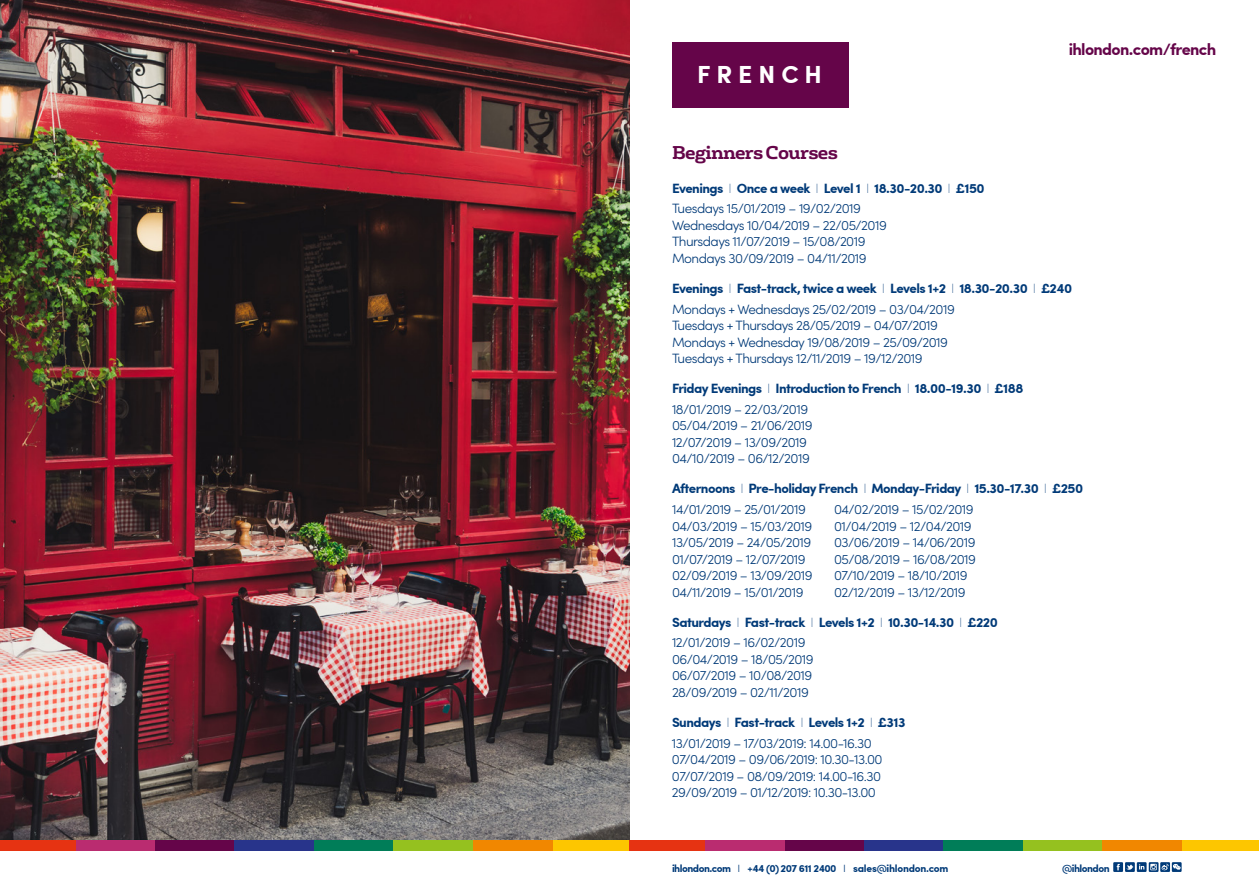
<style>
.page{position:relative;width:1259px;height:893px;background:#fff}
.page>*{position:absolute;margin:0;border:0;box-sizing:border-box;transform-origin:0 0}
.t1{font:700 24.75px "Sofia Pro";letter-spacing:.24em;color:#fff}
.t2{font:700 18px "FS Rufus";letter-spacing:-.04em;color:#650549}
.t3{font:700 16.5px "Sofia Pro";letter-spacing:-.04em;color:#650549}
.t4{font:300 13.5px/16.5px "Sofia Pro";letter-spacing:-.04em;color:#003a78}
.t5{font:700 13.5px/20.7px "Sofia Pro";letter-spacing:-.04em;color:#003a78}
.t6{font:700 10.5px "Sofia Pro";letter-spacing:-.05em;color:#003a78}
.s1{font-weight:200}
.s2{font-weight:300}
.s3{font-weight:700}
</style>
<div class="page">
<img style="left:0;top:0;width:629px;height:840px">
<svg style="left:1113px;top:862px;width:67px;height:10px"></svg>
<div style="left:76px;top:840px;width:80px;height:10px;background:#ba2c70"></div>
<div style="left:0;top:840px;width:76px;height:10px;background:#e63312"></div>
<div style="left:156px;top:840px;width:78px;height:10px;background:#650549"></div>
<div style="left:234px;top:840px;width:80px;height:10px;background:#28348b"></div>
<div style="left:314px;top:840px;width:79px;height:10px;background:#007d58"></div>
<div style="left:393px;top:840px;width:80px;height:10px;background:#95c11f"></div>
<div style="left:473px;top:840px;width:80px;height:10px;background:#f18700"></div>
<div style="left:553px;top:840px;width:76px;height:10px;background:#fdc600"></div>
<div style="left:705px;top:840px;width:80px;height:10px;background:#ba2c70"></div>
<div style="left:629px;top:840px;width:76px;height:10px;background:#e63312"></div>
<div style="left:785px;top:840px;width:78px;height:10px;background:#650549"></div>
<div style="left:863px;top:840px;width:80px;height:10px;background:#28348b"></div>
<div style="left:943px;top:840px;width:80px;height:10px;background:#007d58"></div>
<div style="left:1023px;top:840px;width:79px;height:10px;background:#95c11f"></div>
<div style="left:1102px;top:840px;width:80px;height:10px;background:#f18700"></div>
<div style="left:1182px;top:840px;width:77px;height:10px;background:#fdc600"></div>
<div style="left:672px;top:43px;width:176px;height:65px;background:#650549"></div>
<h1 class="t1" style="left:697px;top:56px;width:126px">FRENCH</h1>
<p class="t3" style="left:1068px;top:37px;width:149px">ihlondon.com/french</p>
<h2 class="t2" style="left:672px;top:137px;width:167px">Beginners Courses</h2>
<p class="t5" style="left:672px;top:177px;width:314px">Evenings <span class="s1">I</span> Once a week <span class="s1">I</span> Level 1 <span class="s1">I</span> 18.30-20.30 <span class="s1">I</span> £150<br><span class="s2">Tuesdays 15/01/2019 – 19/02/2019</span></p>
<p class="t4" style="left:672px;top:216px;width:216px">Wednesdays 10/04/2019 – 22/05/2019<br>Thursdays 11/07/2019 – 15/08/2019<br>Mondays 30/09/2019 – 04/11/2019</p>
<p class="t5" style="left:672px;top:277px;width:402px">Evenings <span class="s1">I</span> Fast-track, twice a week <span class="s1">I</span> Levels 1+2 <span class="s1">I</span> 18.30-20.30 <span class="s1">I</span> £240<br><span class="s2">Mondays + Wednesdays 25/02/2019 – 03/04/2019</span></p>
<p class="t4" style="left:672px;top:316px;width:277px">Tuesdays + Thursdays 28/05/2019 – 04/07/2019<br>Mondays + Wednesday 19/08/2019 – 25/09/2019<br>Tuesdays + Thursdays 12/11/2019 – 19/12/2019</p>
<p class="t5" style="left:672px;top:377px;width:353px">Friday Evenings <span class="s1">I</span> Introduction to French <span class="s1">I</span> 18.00-19.30 <span class="s1">I</span> £188<br><span class="s2">18/01/2019 – 22/03/2019</span></p>
<p class="t4" style="left:672px;top:417px;width:142px">05/04/2019 – 21/06/2019<br>12/07/2019 – 13/09/2019<br>04/10/2019 – 06/12/2019</p>
<p class="t5" style="left:672px;top:478px;width:413px">Afternoons <span class="s1">I</span> Pre-holiday French <span class="s1">I</span> Monday-Friday <span class="s1">I</span> 15.30-17.30 <span class="s1">I</span> £250<br><span class="s2">14/01/2019 – 25/01/2019</span></p>
<p class="t4" style="left:834px;top:500px;width:141px">04/02/2019 – 15/02/2019</p>
<p class="t4" style="left:672px;top:517px;width:142px">04/03/2019 – 15/03/2019</p>
<p class="t4" style="left:834px;top:517px;width:139px">01/04/2019 – 12/04/2019</p>
<p class="t4" style="left:672px;top:533px;width:141px">13/05/2019 – 24/05/2019</p>
<p class="t4" style="left:834px;top:533px;width:143px">03/06/2019 – 14/06/2019</p>
<p class="t4" style="left:672px;top:550px;width:135px">01/07/2019 – 12/07/2019</p>
<p class="t4" style="left:834px;top:550px;width:143px">05/08/2019 – 16/08/2019</p>
<p class="t4" style="left:672px;top:566px;width:142px">02/09/2019 – 13/09/2019</p>
<p class="t4" style="left:834px;top:566px;width:135px">07/10/2019 – 18/10/2019</p>
<p class="t4" style="left:672px;top:583px;width:133px">04/11/2019 – 15/01/2019</p>
<p class="t4" style="left:834px;top:583px;width:133px">02/12/2019 – 13/12/2019</p>
<p class="t5" style="left:672px;top:611px;width:327px">Saturdays <span class="s1">I</span> Fast-track <span class="s1">I</span> Levels 1+2 <span class="s1">I</span> 10.30-14.30 <span class="s1">I</span> £220<br><span class="s2">12/01/2019 – 16/02/2019</span></p>
<p class="t4" style="left:672px;top:650px;width:143px;text-align:justify">06/04/2019 – 18/05/2019<br>06/07/2019 – 10/08/2019<br>28/09/2019 – 02/11/2019</p>
<p class="t4" style="left:672px;top:711px;width:235px;line-height:20.7px"><span class="s3">Sundays</span> <span class="s1">I</span> <span class="s3">Fast-track</span> <span class="s1">I</span> <span class="s3">Levels 1+2</span> <span class="s1">I</span> <span class="s3">£313<br></span>13/01/2019 – 17/03/2019: 14.00-16.30</p>
<p class="t4" style="left:672px;top:750px;width:212px;text-align:justify">07/04/2019 – 09/06/2019: 10.30-13.00<br>07/07/2019 – 08/09/2019: 14.00-16.30<br>29/09/2019 – 01/12/2019: 10.30-13.00</p>
<p class="t6" style="left:672px;top:860px;width:278px">ihlondon.com <span class="s2">I</span> +44 (0) 207 611 2400 <span class="s2">I</span> sales@ihlondon.com</p>
<p class="t6" style="left:1062px;top:860px;width:49px">@ihlondon</p>
</div>
